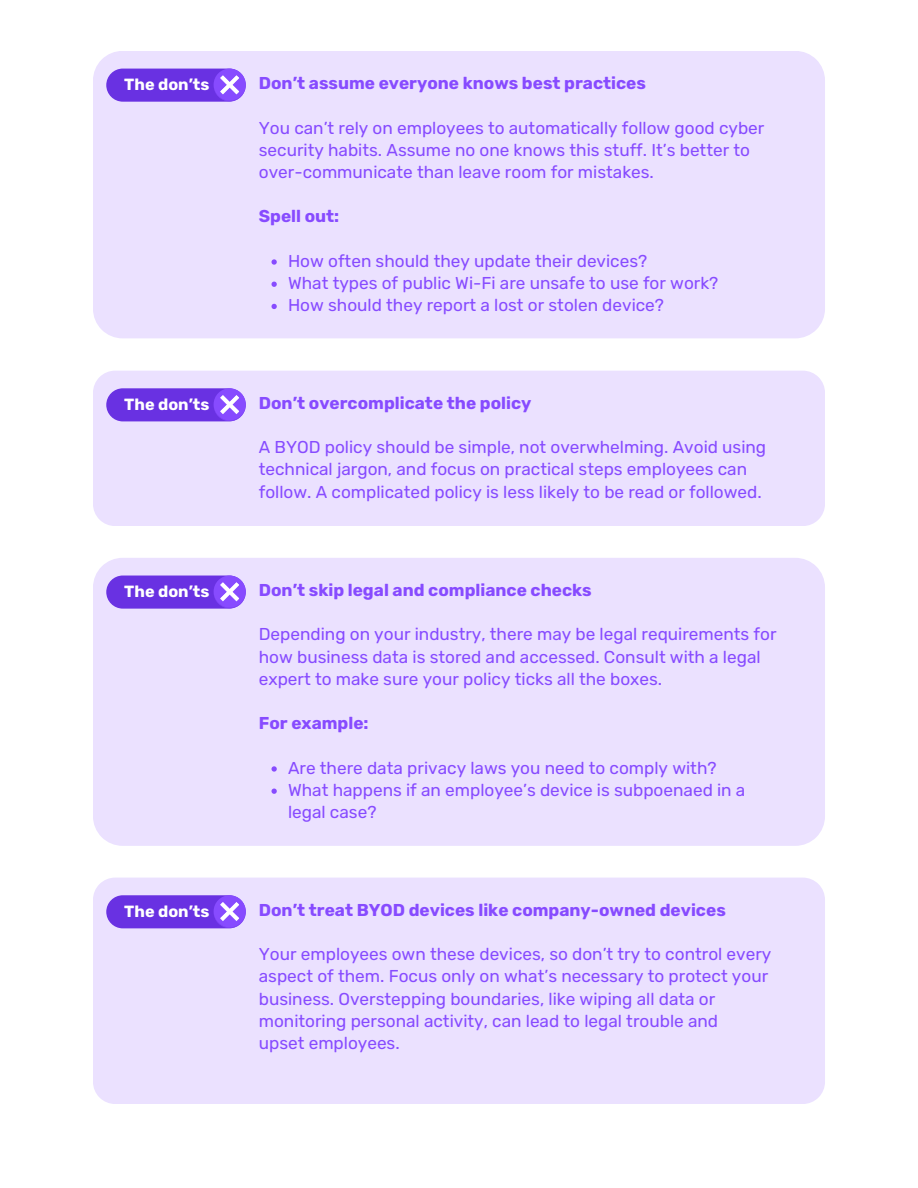
<style>
.page{position:relative;width:918px;height:1188px;background:#fff}
.page>*{position:absolute;margin:0;border:0;box-sizing:border-box;transform-origin:0 0}
.t1{font:17.25px/22.2px "Rubik";color:#874bff}
.t2{font:700 17.25px "Rubik";color:#874bff}
.t3{font:700 16.2px "Rubik";color:#fff}
</style>
<div class="page">
<div style="left:93px;top:51px;width:732px;height:287px;background:#ebe1ff"></div>
<svg style="left:272px;top:259px;width:5px;height:6px"></svg>
<svg style="left:272px;top:282px;width:5px;height:5px"></svg>
<svg style="left:272px;top:304px;width:5px;height:5px"></svg>
<div style="left:106px;top:69px;width:140px;height:33px;background:#6931e2;border-radius:17px"></div>
<svg style="left:214px;top:69px;width:32px;height:32px"></svg>
<div style="left:93px;top:371px;width:732px;height:155px;background:#ebe1ff"></div>
<div style="left:106px;top:388px;width:140px;height:33px;background:#6931e2;border-radius:17px"></div>
<svg style="left:214px;top:388px;width:32px;height:33px"></svg>
<div style="left:93px;top:558px;width:732px;height:288px;background:#ebe1ff"></div>
<svg style="left:272px;top:766px;width:5px;height:6px"></svg>
<svg style="left:272px;top:789px;width:5px;height:5px"></svg>
<div style="left:106px;top:576px;width:140px;height:33px;background:#6931e2;border-radius:17px"></div>
<svg style="left:214px;top:576px;width:32px;height:32px"></svg>
<div style="left:93px;top:878px;width:732px;height:226px;background:#ebe1ff"></div>
<div style="left:106px;top:895px;width:140px;height:33px;background:#6931e2;border-radius:17px"></div>
<svg style="left:214px;top:895px;width:32px;height:33px"></svg>
<p class="t3" style="left:124px;top:75px;width:87px">The don’ts</p>
<p class="t2" style="left:259px;top:73px;width:389px">Don’t assume everyone knows best practices</p>
<p class="t1" style="left:259px;top:117px;width:507px">You can’t rely on employees to automatically follow good cyber security habits. Assume no one knows this stuff. It’s better to over-communicate than leave room for mistakes.</p>
<p class="t2" style="left:259px;top:207px;width:82px">Spell out:</p>
<p class="t1" style="left:288px;top:250px;width:432px">How often should they update their devices?<br>What types of public Wi-Fi are unsafe to use for work?<br>How should they report a lost or stolen device?</p>
<p class="t3" style="left:124px;top:395px;width:87px">The don’ts</p>
<p class="t2" style="left:259px;top:393px;width:274px">Don’t overcomplicate the policy</p>
<p class="t1" style="left:259px;top:437px;width:509px">A BYOD policy should be simple, not overwhelming. Avoid using technical jargon, and focus on practical steps employees can follow. A complicated policy is less likely to be read or followed.</p>
<p class="t3" style="left:124px;top:582px;width:87px">The don’ts</p>
<p class="t2" style="left:259px;top:580px;width:334px">Don’t skip legal and compliance checks</p>
<p class="t1" style="left:259px;top:624px;width:519px">Depending on your industry, there may be legal requirements for how business data is stored and accessed. Consult with a legal expert to make sure your policy ticks all the boxes.</p>
<p class="t2" style="left:259px;top:714px;width:111px">For example:</p>
<p class="t1" style="left:288px;top:757px;width:459px">Are there data privacy laws you need to comply with?<br>What happens if an employee’s device is subpoenaed in a legal case?</p>
<p class="t3" style="left:124px;top:902px;width:87px">The don’ts</p>
<p class="t2" style="left:259px;top:900px;width:469px">Don’t treat BYOD devices like company-owned devices</p>
<p class="t1" style="left:259px;top:944px;width:514px">Your employees own these devices, so don’t try to control every aspect of them. Focus only on what’s necessary to protect your business. Overstepping boundaries, like wiping all data or monitoring personal activity, can lead to legal trouble and<br>upset employees.</p>
</div>
